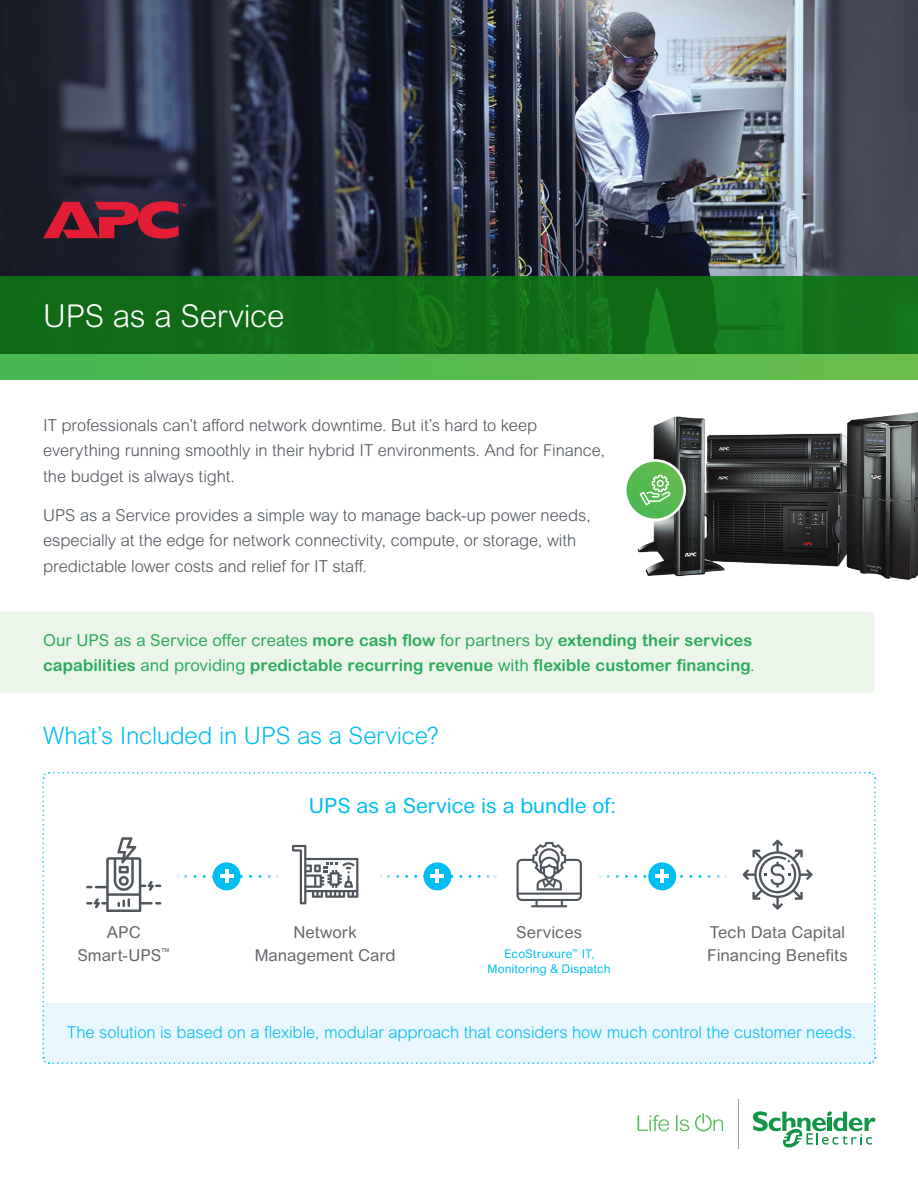
<style>
.page{position:relative;width:918px;height:1188px;background:#fff}
.page>*{position:absolute;margin:0;border:0;box-sizing:border-box;transform-origin:0 0}
.t1{font:300 31.5px "Arial Rounded MT Pro";letter-spacing:-.01em;color:#fff}
.t2{font:300 24px "Arial Rounded MT Pro";letter-spacing:-.01em;color:#00bdf2}
.t3{font:21px "Arial Rounded MT Pro";letter-spacing:-.01em;color:#00bdf2}
.t4{font:300 16.5px/25.5px "Arial Rounded MT Pro";letter-spacing:-.005em;color:#4e555d}
.t5{font:700 16.5px/25.5px "Arial Rounded MT Pro";color:#2aab5a}
.t6{font:300 16.5px "Arial Rounded MT Pro";letter-spacing:-.005em;color:#00bdf2}
.t7{font:16.5px/22.5px "Arial Rounded MT Pro";color:#62656a;text-align:center}
.t8{font:12px/15px "Arial Rounded MT Pro";color:#00bdf2;text-align:center}
.s1{font-weight:400}
</style>
<div class="page">
<div style="left:0;top:612px;width:875px;height:81px;background:#ebf5e9"></div>
<img style="left:0;top:0;width:918px;height:276px">
<svg style="left:0;top:276px;width:918px;height:78px;background:#116e18"></svg>
<div style="left:0;top:354px;width:918px;height:26px;background:linear-gradient(to right,#46b651,#69bd4e)"></div>
<img style="left:637px;top:412px;width:281px;height:168px">
<svg style="left:625px;top:460px;width:60px;height:60px;background:#66c060"></svg>
<div style="left:624px;top:459px;width:62px;height:62px;border:3px solid #fff;border-radius:50%"></div>
<svg style="left:640px;top:475px;width:31px;height:31px"></svg>
<svg style="left:638px;top:1115px;width:31px;height:16px"></svg>
<svg style="left:676px;top:1115px;width:13px;height:16px"></svg>
<svg style="left:695px;top:1113px;width:28px;height:18px"></svg>
<svg style="left:753px;top:1111px;width:123px;height:37px"></svg>
<hr style="left:738px;top:1099px;width:1px;height:49px;background:#979fa5">
<svg style="left:43px;top:201px;width:143px;height:38px;background:#871e33"></svg>
<svg style="left:42px;top:772px;width:834px;height:292px"></svg>
<p class="t1" style="left:43px;top:297px;width:243px">UPS as a Service</p>
<p class="t4" style="left:43px;top:413px;width:564px">IT professionals can’t afford network downtime. But it’s hard to keep everything running smoothly in their hybrid IT environments. And for Finance, the budget is always tight.</p>
<p class="t4" style="left:43px;top:503px;width:549px">UPS as a Service provides a simple way to manage back-up power needs, especially at the edge for network connectivity, compute, or storage, with predictable lower costs and relief for IT staff.</p>
<p class="t5" style="left:43px;top:628px;width:713px"><span class="s1">Our UPS as a Service offer creates</span> more cash flow <span class="s1">for partners by</span> extending their services capabilities <span class="s1">and providing</span> predictable recurring revenue <span class="s1">with</span> flexible customer financing<span class="s1">.</span></p>
<p class="t2" style="left:43px;top:722px;width:397px">What’s Included in UPS as a Service?</p>
<p class="t3" style="left:309px;top:794px;width:308px">UPS as a Service is a bundle of:</p>
<p class="t7" style="left:77px;top:922px;width:94px">APC<br>Smart-UPS<sup>™</sup></p>
<p class="t7" style="left:255px;top:922px;width:143px">Network<br>Management Card</p>
<p class="t7" style="left:516px;top:922px;width:67px">Services</p>
<p class="t8" style="left:488px;top:946px;width:125px">EcoStruxure<sup>™</sup> IT,<br>Monitoring &amp; Dispatch</p>
<p class="t7" style="left:707px;top:922px;width:142px;text-align:left">Tech Data Capital<br>Financing Benefits</p>
<p class="t6" style="left:67px;top:1022px;width:791px">The solution is based on a flexible, modular approach that considers how much control the customer needs.</p>
</div>
